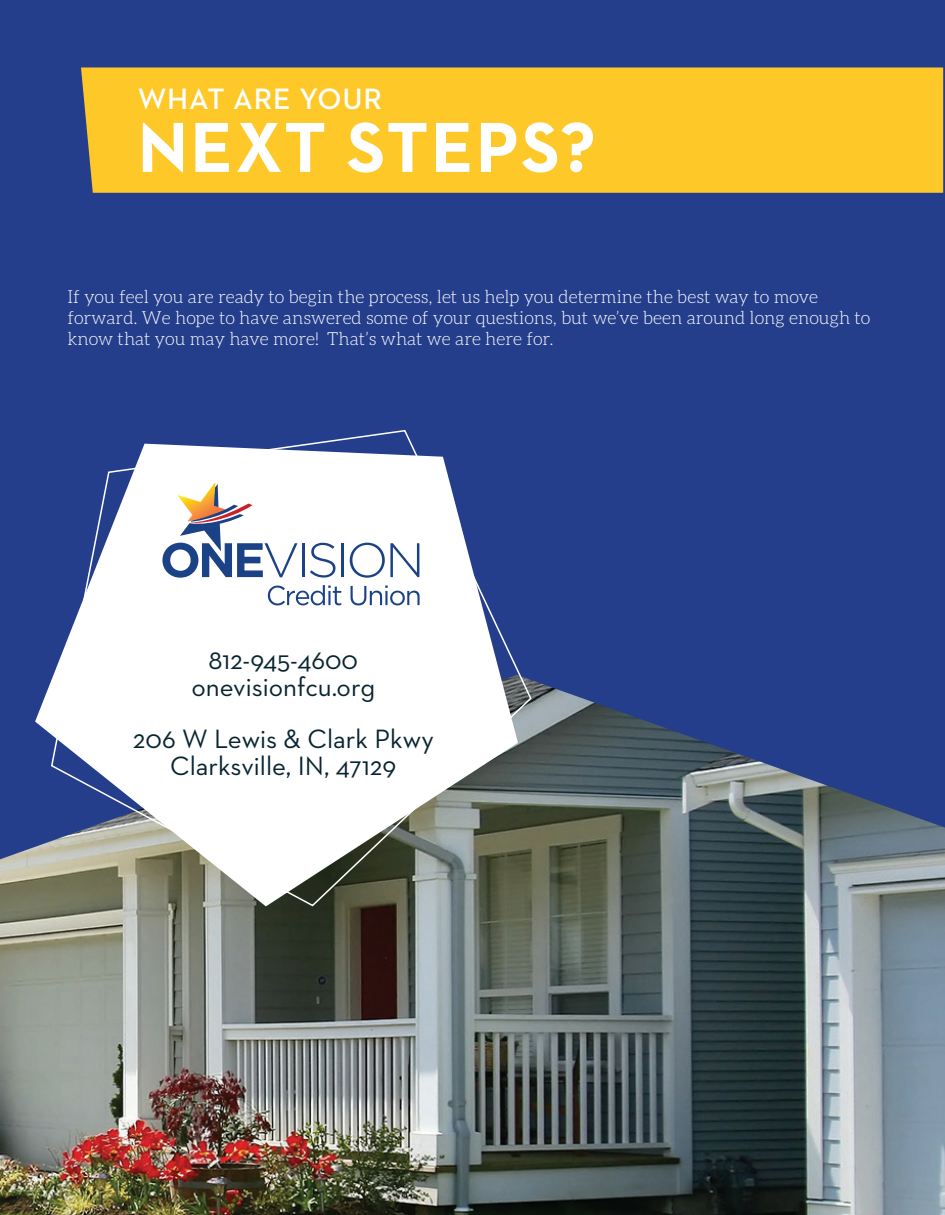
<style>
.page{position:relative;width:945px;height:1215px;background:#fff}
.page>*{position:absolute;margin:0;border:0;box-sizing:border-box;transform-origin:0 0}
.t1{font:700 72px "Neutraface 2 Text";letter-spacing:.03em;color:#fff}
.t2{font:600 30px "Neutraface 2 Text";letter-spacing:.03em;color:#fff}
.t3{font:27px "Neutraface 2 Text";color:#082431}
.t4{font:300 18px/21px "Aleo";color:#fff}
</style>
<div class="page">
<div style="left:0;top:0;width:945px;height:1211px;background:#243e8c"></div>
<img style="left:0;top:681px;width:945px;height:534px">
<div style="left:81px;top:68px;width:862px;height:125px;background:#fec829"></div>
<svg style="left:50px;top:430px;width:483px;height:477px"></svg>
<svg style="left:35px;top:444px;width:483px;height:462px;fill:#fff"></svg>
<svg style="left:268px;top:585px;width:73px;height:20px"></svg>
<svg style="left:351px;top:586px;width:69px;height:19px"></svg>
<hr style="left:302px;top:543px;width:3px;height:34px;background:#1c4286">
<svg style="left:310px;top:543px;width:25px;height:35px"></svg>
<hr style="left:341px;top:543px;width:3px;height:34px;background:#1c4286">
<svg style="left:350px;top:543px;width:69px;height:35px;background:#d0d7e5"></svg>
<svg style="left:162px;top:482px;width:135px;height:96px"></svg>
<p class="t2" style="left:138px;top:80px;width:246px">WHAT ARE YOUR</p>
<p class="t1" style="left:138px;top:101px;width:460px">NEXT STEPS?</p>
<p class="t4" style="left:68px;top:286px;width:805px">If you feel you are ready to begin the process, let us help you determine the best way to move forward. We hope to have answered some of your questions, but we’ve been around long enough to know that you may have more! That’s what we are here for.</p>
<p class="t3" style="left:209px;top:643px;width:151px">812-945-4600</p>
<p class="t3" style="left:191px;top:670px;width:185px">onevisionfcu.org</p>
<p class="t3" style="left:133px;top:722px;width:303px">206 W Lewis &amp; Clark Pkwy</p>
<p class="t3" style="left:170px;top:749px;width:228px">Clarksville, IN, 47129</p>
</div>
